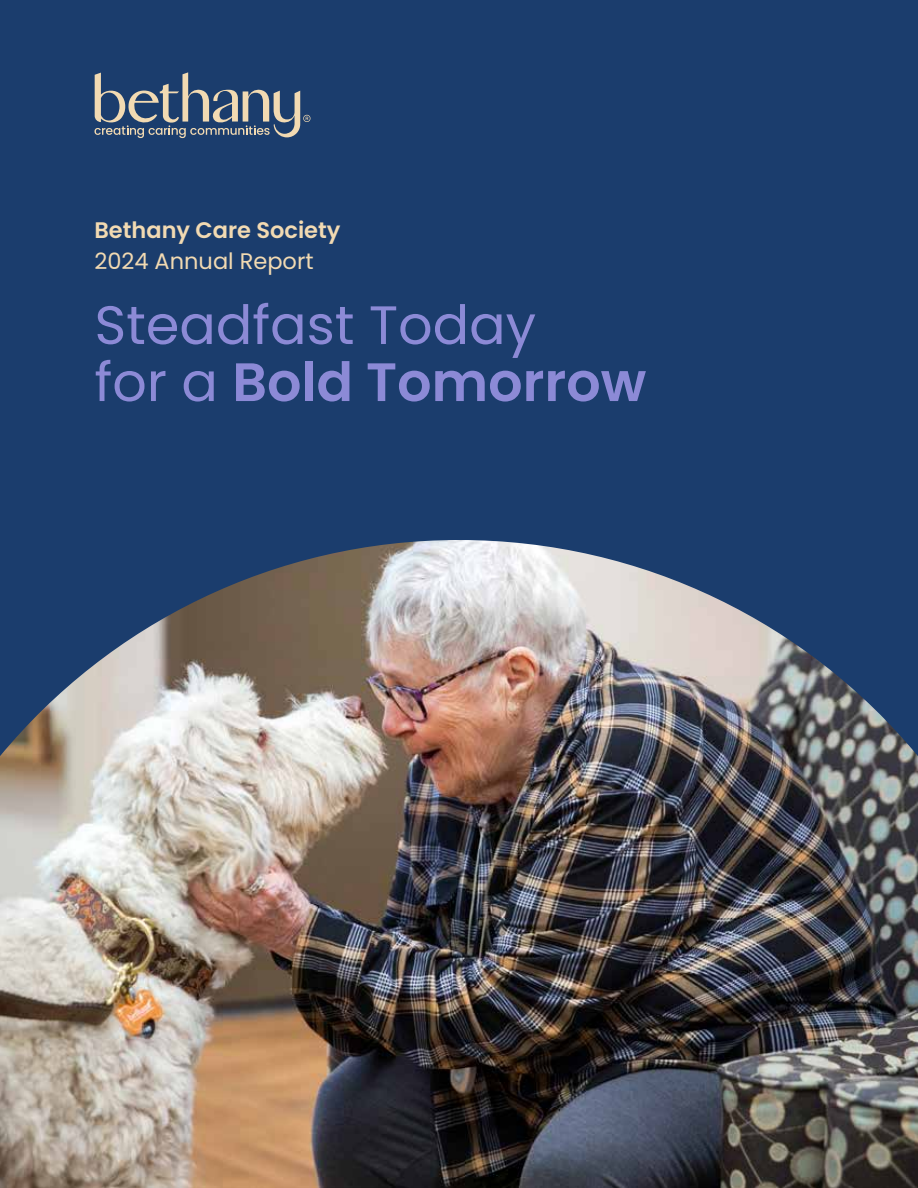
<style>
.page{position:relative;width:918px;height:1188px;background:#1b3d6d}
.page>*{position:absolute;margin:0;border:0;box-sizing:border-box;transform-origin:0 0}
.t1{font:54px/57px "Poppins";color:#8c8ad6}
.t2{font:600 22.5px "Poppins";color:#f2dab2}
.t3{font:22.5px "Poppins";color:#f2dab2}
.s1{font-weight:600}
</style>
<div class="page">
<img style="left:0;top:540px;width:918px;height:648px">
<svg style="left:95px;top:72px;width:215px;height:66px"></svg>
<p class="t2" style="left:94px;top:216px;width:247px">Bethany Care Society</p>
<p class="t3" style="left:94px;top:252px;width:221px">2024 Annual Report</p>
<p class="t1" style="left:94px;top:302px;width:553px">Steadfast Today<br>for a <span class="s1">Bold Tomorrow</span></p>
</div>
